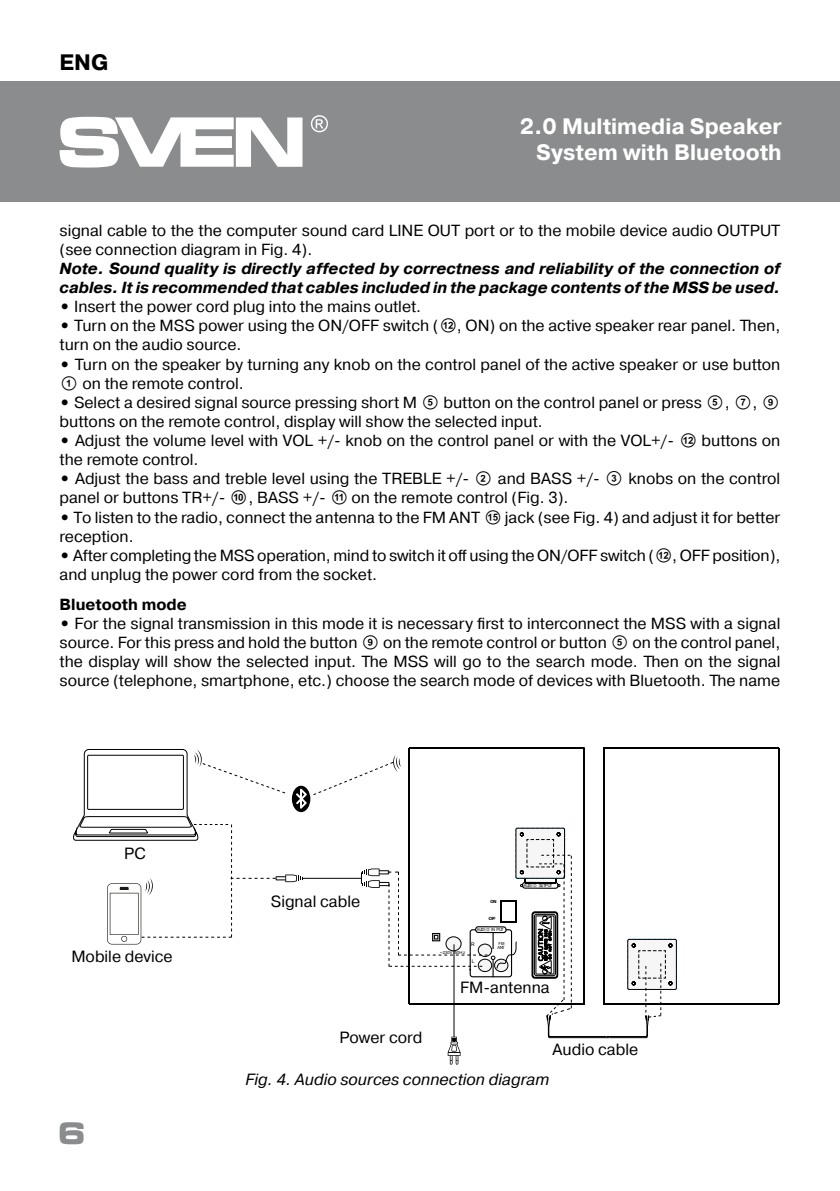
<style>
.page{position:relative;width:840px;height:1191px;background:#fff}
.page>*{position:absolute;margin:0;border:0;box-sizing:border-box;transform-origin:0 0}
.t1{font:700 30px "Micra";color:#8a8c8e}
.t2{font:700 22.2px/26px "Pragmatica";color:#fff;text-align:right}
.t3{font:700 22.2px "Pragmatica";color:#000}
.t4{font:16.2px "Pragmatica";color:#000}
.t5{font:italic 16.2px "Pragmatica";color:#000}
.t6{font:16px/19px "Pragmatica";color:#000}
.t7{font:italic 700 16px/19px "Pragmatica";color:#000}
.t8{font:700 16px "Pragmatica";color:#000}
.t9{font:5px "Arial";color:#000}
.t10{font:4.2px/3.8px "Arial";color:#000}
.t11{font:4.2px "Arial";letter-spacing:-.1em;color:#000}
.s1{font-size:16.2px}
.s2{font-weight:700}
.s3{font-family:"SVEN"}
</style>
<div class="page">
<div style="left:0;top:81px;width:839px;height:121px;background:#8a8c8e"></div>
<svg style="left:60px;top:117px;width:242px;height:50px"></svg>
<svg style="left:311px;top:115px;width:17px;height:17px"></svg>
<hr style="left:603px;top:748px;width:175px;height:1px;background:#000">
<hr style="left:778px;top:748px;width:1px;height:256px;background:#000">
<hr style="left:603px;top:1003px;width:175px;height:1px;background:#000">
<svg style="left:73px;top:749px;width:603px;height:315px"></svg>
<h2 class="t3" style="left:60px;top:47px;width:50px">ENG</h2>
<h2 class="t2" style="left:519px;top:114px;width:263px">2.0 Multimedia Speaker<br>System with Bluetooth</h2>
<p class="t6" style="left:60px;top:221px;width:721px">signal cable to the the computer sound card LINE OUT port or to the <span class="s1">mobile device</span> audio OUTPUT (see connection diagram in Fig. 4).</p>
<p class="t7" style="left:60px;top:259px;width:722px">Note. Sound quality is directly affected by correctness and reliability of the connection of cables. It is recommended that cables included in the package contents of the MSS be used.</p>
<p class="t6" style="left:60px;top:298px;width:363px"><span class="s2">•</span> Insert the power cord plug into the mains outlet.</p>
<p class="t6" style="left:60px;top:317px;width:722px"><span class="s2">•</span> Turn on the MSS power using the ON/OFF switch (<span class="s3">L</span>, ON) on the active speaker rear panel. Then, turn on the audio source.</p>
<p class="t6" style="left:60px;top:355px;width:722px"><span class="s2">•</span> Turn on the speaker by turning any knob on the control panel of the active speaker or use button<br><span class="s3">A</span> on the remote control.</p>
<p class="t6" style="left:60px;top:393px;width:721px"><span class="s2">•</span> Select a desired signal source pressing short M <span class="s3">E</span> button on the control panel or press <span class="s3">E</span>, <span class="s3">G</span>, <span class="s3">I </span>buttons on the remote control, display will show the selected input.</p>
<p class="t6" style="left:60px;top:431px;width:722px"><span class="s2">•</span> Adjust the volume level with VOL +/- knob on the control panel or with the VOL+/- <span class="s3">L</span> buttons on the remote control.</p>
<p class="t6" style="left:60px;top:469px;width:721px"><span class="s2">•</span> Adjust the bass and treble level using the TREBLE +/- <span class="s3">B</span> and BASS +/- <span class="s3">C</span> knobs on the control panel or buttons TR+/- <span class="s3">J</span>, BASS +/- <span class="s3">K</span> on the remote control (Fig. 3).</p>
<p class="t6" style="left:60px;top:508px;width:722px"><span class="s2">•</span> To listen to the radio, connect the antenna to the FM ANT <span class="s3">O</span> jack (see Fig. 4) and adjust it for better reception.</p>
<p class="t6" style="left:60px;top:546px;width:721px"><span class="s2">•</span> After completing the MSS operation, mind to switch it off using the ON/OFF switch (<span class="s3">L</span>, OFF position), and unplug the power cord from the socket.</p>
<p class="t8" style="left:60px;top:594px;width:129px">Bluetooth mode</p>
<p class="t6" style="left:60px;top:614px;width:722px;text-align:justify"><span class="s2">•</span> For the signal transmission in this mode it is necessary first to interconnect the MSS with a signal source. For this press and hold the button <span class="s3">I</span> on the remote control or button <span class="s3">E</span> on the control panel, the display will show the selected input. The MSS will go to the search mode. Then on the signal source (telephone, smartphone, etc.) choose the search mode of devices with Bluetooth. The name</p>
<p class="t4" style="left:124px;top:843px;width:23px">PC</p>
<p class="t4" style="left:71px;top:946px;width:103px">Mobile device</p>
<h1 class="t1" style="left:57px;top:1118px;width:32px">6</h1>
<p class="t4" style="left:271px;top:891px;width:91px">Signal cable</p>
<p class="t4" style="left:339px;top:1027px;width:84px">Power cord</p>
<p class="t10" style="left:490px;top:900px;width:8px">ON</p>
<p class="t10" style="left:488px;top:917px;width:9px">OFF</p>
<p class="t10" style="left:476px;top:928px;width:29px">AUDI O IN PUT</p>
<p class="t9" style="left:471px;top:940px;width:5px">R</p>
<p class="t10" style="left:497px;top:941px;width:9px">FM<br>ANT</p>
<p class="t9" style="left:471px;top:958px;width:4px">L</p>
<p class="t10" style="left:440px;top:951px;width:26px">~230V /50H z</p>
<p class="t11" style="left:523px;top:882px;width:30px">AUDI O OUTPUT</p>
<p class="t4" style="left:460px;top:977px;width:91px">FM-antenna</p>
<p class="t4" style="left:552px;top:1039px;width:87px">Audio cable</p>
<p class="t5" style="left:245px;top:1069px;width:305px">Fig. 4. Audio sources connection diagram</p>
</div>
